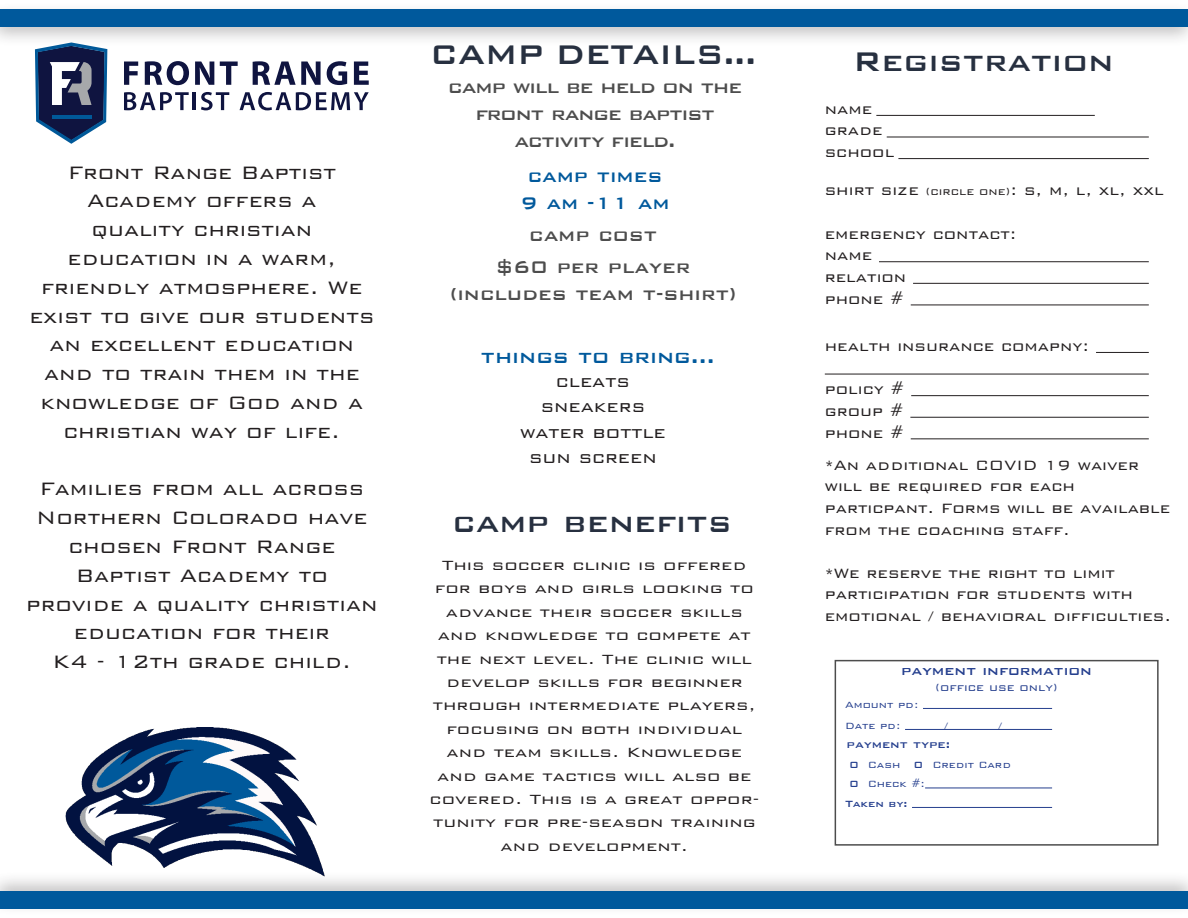
<style>
.page{position:relative;width:1188px;height:918px;background:#fff}
.page>*{position:absolute;margin:0;border:0;box-sizing:border-box;transform-origin:0 0}
.t1{font:500 36px "Bank Gothic";color:#273040}
.t2{font:500 36px "Bank Gothic";letter-spacing:-.03em;color:#273040}
.t3{font:300 24px/28.8px "Bank Gothic";color:#231f20;text-align:center}
.t4{font:500 24px "Bank Gothic";color:#00599c}
.t5{font:500 22.5px/27px "Bank Gothic";letter-spacing:-.04em;color:#4d4d4d;text-align:center}
.t6{font:500 22.5px "Bank Gothic";color:#4d4d4d}
.t7{font:500 22.5px "Bank Gothic";color:#00599c}
.t8{font:300 21px "Bank Gothic";color:#231f20}
.t9{font:300 18px/21.6px "Bank Gothic";color:#231f20}
.t10{font:300 17.7px/23.4px "Bank Gothic";color:#231f20;text-align:center;scale:1.1 1}
.t11{font:500 16.5px "Bank Gothic";color:#253f8e}
.t12{font:300 13.5px "Bank Gothic";color:#253f8e}
.t13{font:500 13.5px "Bank Gothic";color:#253f8e}
.t14{font:300 12px "Bank Gothic";color:#253f8e}
.t15{font:500 12px "Bank Gothic";color:#253f8e}
.s1{font-size:13.5px}
.s2{font-weight:500}
</style>
<div class="page">
<hr style="left:876px;top:115px;width:219px;height:1px;background:#231f20">
<hr style="left:887px;top:137px;width:262px;height:1px;background:#231f20">
<hr style="left:898px;top:158px;width:251px;height:1px;background:#231f20">
<hr style="left:879px;top:261px;width:270px;height:1px;background:#231f20">
<hr style="left:913px;top:283px;width:236px;height:1px;background:#231f20">
<hr style="left:911px;top:304px;width:238px;height:1px;background:#231f20">
<hr style="left:1096px;top:352px;width:53px;height:1px;background:#231f20">
<hr style="left:825px;top:374px;width:324px;height:1px;background:#231f20">
<hr style="left:911px;top:395px;width:238px;height:1px;background:#231f20">
<hr style="left:910px;top:417px;width:239px;height:1px;background:#231f20">
<hr style="left:911px;top:438px;width:238px;height:1px;background:#231f20">
<div style="left:0;top:2px;width:1188px;height:45px;background:#231f20;opacity:.3"></div>
<div style="left:0;top:870px;width:1188px;height:46px;background:#231f20;opacity:.3"></div>
<hr style="left:923px;top:708px;width:129px;height:1px;background:#253f8e">
<hr style="left:905px;top:729px;width:147px;height:1px;background:#253f8e">
<hr style="left:925px;top:788px;width:127px;height:1px;background:#253f8e">
<hr style="left:912px;top:807px;width:140px;height:1px;background:#253f8e">
<div style="left:835px;top:660px;width:324px;height:186px;border:2px solid #4d4d4d"></div>
<div style="left:0;top:9px;width:1188px;height:18px;background:#00599c"></div>
<div style="left:0;top:891px;width:1188px;height:18px;background:#00599c"></div>
<svg style="left:35px;top:42px;width:72px;height:102px"></svg>
<svg style="left:124px;top:62px;width:14px;height:23px"></svg>
<svg style="left:145px;top:61px;width:44px;height:24px"></svg>
<svg style="left:195px;top:62px;width:19px;height:23px"></svg>
<svg style="left:220px;top:62px;width:18px;height:23px"></svg>
<svg style="left:253px;top:61px;width:68px;height:24px"></svg>
<svg style="left:327px;top:61px;width:20px;height:24px"></svg>
<svg style="left:354px;top:62px;width:15px;height:23px"></svg>
<svg style="left:124px;top:92px;width:65px;height:18px"></svg>
<hr style="left:193px;top:92px;width:3px;height:18px;background:#0f1440">
<svg style="left:201px;top:92px;width:28px;height:18px"></svg>
<svg style="left:240px;top:92px;width:129px;height:18px"></svg>
<img style="left:18px;top:727px;width:358px;height:164px">
<p class="t3" style="left:29px;top:155px;width:346px">Front Range Baptist<br>Academy offers a<br>quality christian education in a warm, friendly atmosphere. We exist to give our students an excellent education and to train them in the knowledge of God and a christian way of life.</p>
<p class="t3" style="left:26px;top:472px;width:353px">Families from all across<br>Northern Colorado have chosen Front Range<br>Baptist Academy to provide a quality christian education for their<br>K4 - 12th grade child.</p>
<p class="t2" style="left:430px;top:27px;width:328px">CAMP DETAILS...</p>
<p class="t5" style="left:448px;top:71px;width:295px">camp will be held on the front range baptist</p>
<p class="t5" style="left:514px;top:125px;width:163px">activity field.</p>
<p class="t7" style="left:528px;top:158px;width:136px">camp times</p>
<p class="t7" style="left:520px;top:185px;width:151px">9 am -11 am</p>
<p class="t6" style="left:529px;top:218px;width:129px">camp cost</p>
<p class="t6" style="left:496px;top:249px;width:196px">$60 per player</p>
<p class="t6" style="left:450px;top:276px;width:288px">(includes team t-shirt)</p>
<p class="t4" style="left:481px;top:338px;width:235px">things to bring...</p>
<p class="t8" style="left:556px;top:366px;width:75px">cleats</p>
<p class="t8" style="left:541px;top:391px;width:106px">sneakers</p>
<p class="t8" style="left:520px;top:416px;width:147px">water bottle</p>
<p class="t8" style="left:529px;top:441px;width:129px">sun screen</p>
<p class="t1" style="left:453px;top:495px;width:281px">camp benefits</p>
<p class="t10" style="left:430px;top:552px;width:301px">This soccer clinic is offered for boys and girls looking to advance their soccer skills and knowledge to compete at the next level. The clinic will develop skills for beginner through intermediate players, focusing on both individual and team skills. Knowledge and game tactics will also be covered. This is a great oppor&shy;tunity for pre-season training and development.</p>
<p class="t1" style="left:853px;top:34px;width:262px">Registration</p>
<p class="t9" style="left:825px;top:96px;width:49px">name</p>
<p class="t9" style="left:825px;top:118px;width:59px">grade</p>
<p class="t9" style="left:825px;top:139px;width:71px">school</p>
<p class="t9" style="left:825px;top:177px;width:340px">shirt size <span class="s1">(circle one)</span>: s, m, l, xl, xxl</p>
<p class="t9" style="left:825px;top:221px;width:193px">emergency contact:</p>
<p class="t9" style="left:825px;top:243px;width:49px">name</p>
<p class="t9" style="left:825px;top:265px;width:83px">relation</p>
<p class="t9" style="left:825px;top:286px;width:81px">phone #</p>
<p class="t9" style="left:825px;top:334px;width:266px">health insurance comapny:</p>
<p class="t9" style="left:825px;top:377px;width:81px">policy #</p>
<p class="t9" style="left:825px;top:398px;width:80px">group #</p>
<p class="t9" style="left:825px;top:420px;width:81px">phone #</p>
<p class="t9" style="left:825px;top:452px;width:316px">*An additional COVID 19 waiver will be required for each</p>
<p class="t9" style="left:825px;top:496px;width:347px">particpant. Forms will be available from the coaching staff.</p>
<p class="t9" style="left:825px;top:560px;width:292px">*We reserve the right to limit</p>
<p class="t9" style="left:825px;top:582px;width:348px">participation for students with emotional / behavioral difficulties.</p>
<p class="t11" style="left:901px;top:657px;width:192px">payment information</p>
<p class="t12" style="left:935px;top:677px;width:124px">(office use only)</p>
<p class="t14" style="left:845px;top:695px;width:75px">Amount pd:</p>
<p class="t14" style="left:845px;top:716px;width:57px">Date pd:</p>
<p class="t14" style="left:944px;top:716px;width:6px">/</p>
<p class="t14" style="left:998px;top:716px;width:6px">/</p>
<p class="t13" style="left:847px;top:734px;width:105px">payment type:</p>
<p class="t14" style="left:850px;top:755px;width:163px"><span class="s2">0</span> Cash <span class="s2">0</span> Credit Card</p>
<p class="t14" style="left:850px;top:775px;width:77px"><span class="s2">0</span> Check #:</p>
<p class="t15" style="left:845px;top:794px;width:64px">Taken by:</p>
</div>
